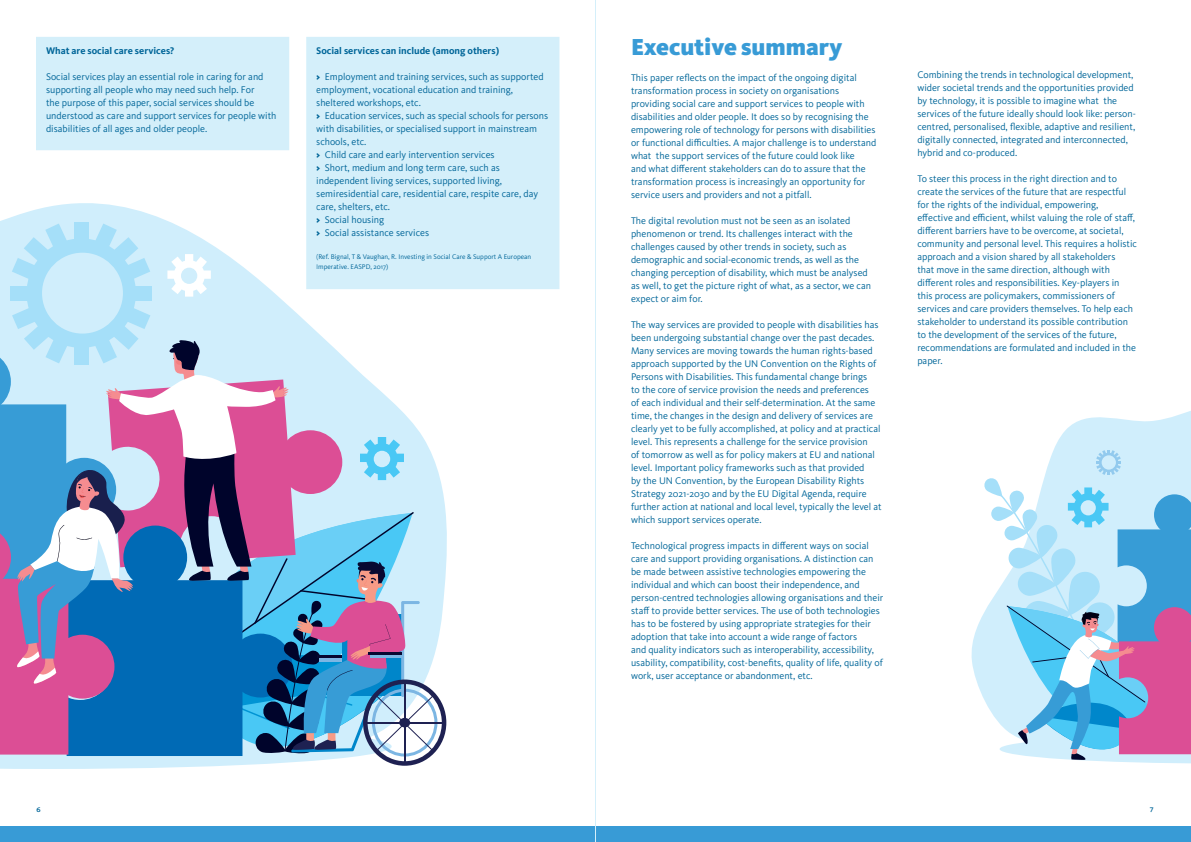
<style>
.page{position:relative;width:1191px;height:842px;background:#fff}
.page>*{position:absolute;margin:0;border:0;box-sizing:border-box;transform-origin:0 0}
.t1{font:900 24px "Kievit Pro";color:#389bd6}
.t2{font:14px "Kievit Pro";color:#016699}
.t3{font:10px/13px "Kievit Pro";color:#016699}
.t4{font:700 10px "Kievit Pro";color:#016699}
.t5{font:7px/10px "Kievit Pro";color:#016699}
.s1{font-weight:900}
</style>
<div class="page">
<div style="left:0;top:827px;width:595px;height:15px;background:#389bd6"></div>
<div style="left:595px;top:827px;width:596px;height:15px;background:#389bd6"></div>
<hr style="left:595px;top:0;width:1px;height:842px;background:#d4effa">
<div style="left:311px;top:42px;width:243px;height:242px;background:#d4effa"></div>
<div style="left:306px;top:37px;width:253px;height:252px;border:10px solid #d4effa"></div>
<svg style="left:0;top:183px;width:454px;height:545px"></svg>
<div style="left:74px;top:222px;width:15px;height:21px;background:#a5dff9"></div>
<svg style="left:0;top:224px;width:446px;height:545px"></svg>
<svg style="left:971px;top:411px;width:220px;height:286px"></svg>
<svg style="left:983px;top:450px;width:208px;height:314px"></svg>
<div style="left:41px;top:42px;width:243px;height:103px;background:#d4effa"></div>
<div style="left:36px;top:37px;width:253px;height:113px;border:10px solid #d4effa"></div>
<p class="t4" style="left:46px;top:45px;width:130px">What are social care services?</p>
<p class="t3" style="left:46px;top:71px;width:232px">Social services play an essential role in caring for and supporting all people who may need such help. For<br>the purpose of this paper, social services should be understood as care and support services for people with disabilities of all ages and older people.</p>
<p class="t4" style="left:316px;top:45px;width:184px">Social services can include (among others)</p>
<p class="t3" style="left:316px;top:71px;width:233px"><span class="s1">&gt;</span> Employment and training services, such as supported employment, vocational education and training, sheltered workshops, etc.<br><span class="s1">&gt;</span> Education services, such as special schools for persons with disabilities, or specialised support in mainstream schools, etc.<br><span class="s1">&gt;</span> Child care and early intervention services<br><span class="s1">&gt;</span> Short, medium and long term care, such as independent living services, supported living, semiresidential care, residential care, respite care, day care, shelters, etc.<br><span class="s1">&gt;</span> Social housing<br><span class="s1">&gt;</span> Social assistance services</p>
<p class="t5" style="left:316px;top:252px;width:216px">(Ref. Bignal, T &amp; Vaughan, R. Investing in Social Care &amp; Support A European<br>Imperative. EASPD, 2017)</p>
<h1 class="t1" style="left:631px;top:33px;width:213px">Executive summary</h1>
<p class="t3" style="left:631px;top:71px;width:247px">This paper reflects on the impact of the ongoing digital transformation process in society on organisations providing social care and support services to people with disabilities and older people. It does so by recognising the empowering role of technology for persons with disabilities or functional difficulties. A major challenge is to understand what the support services of the future could look like<br>and what different stakeholders can do to assure that the transformation process is increasingly an opportunity for service users and providers and not a pitfall.</p>
<p class="t3" style="left:631px;top:214px;width:241px">The digital revolution must not be seen as an isolated phenomenon or trend. Its challenges interact with the challenges caused by other trends in society, such as demographic and social-economic trends, as well as the changing perception of disability, which must be analysed as well, to get the picture right of what, as a sector, we can expect or aim for.</p>
<p class="t3" style="left:631px;top:318px;width:252px">The way services are provided to people with disabilities has been undergoing substantial change over the past decades.<br>Many services are moving towards the human rights-based approach supported by the UN Convention on the Rights of Persons with Disabilities. This fundamental change brings<br>to the core of service provision the needs and preferences<br>of each individual and their self-determination. At the same time, the changes in the design and delivery of services are clearly yet to be fully accomplished, at policy and at practical level. This represents a challenge for the service provision<br>of tomorrow as well as for policy makers at EU and national level. Important policy frameworks such as that provided<br>by the UN Convention, by the European Disability Rights Strategy 2021-2030 and by the EU Digital Agenda, require further action at national and local level, typically the level at which support services operate.</p>
<p class="t3" style="left:631px;top:539px;width:254px">Technological progress impacts in different ways on social care and support providing organisations. A distinction can be made between assistive technologies empowering the individual and which can boost their independence, and person-centred technologies allowing organisations and their staff to provide better services. The use of both technologies has to be fostered by using appropriate strategies for their adoption that take into account a wide range of factors<br>and quality indicators such as interoperability, accessibility, usability, compatibility, cost-benefits, quality of life, quality of work, user acceptance or abandonment, etc.</p>
<p class="t3" style="left:917px;top:68px;width:220px">Combining the trends in technological development, wider societal trends and the opportunities provided by technology, it is possible to imagine what the services of the future ideally should look like: person&shy;centred, personalised, flexible, adaptive and resilient, digitally connected, integrated and interconnected, hybrid and co-produced.</p>
<p class="t3" style="left:917px;top:172px;width:221px">To steer this process in the right direction and to create the services of the future that are respectful for the rights of the individual, empowering,<br>effective and efficient, whilst valuing the role of staff, different barriers have to be overcome, at societal, community and personal level. This requires a holistic approach and a vision shared by all stakeholders<br>that move in the same direction, although with different roles and responsibilities. Key-players in this process are policymakers, commissioners of services and care providers themselves. To help each stakeholder to understand its possible contribution to the development of the services of the future, recommendations are formulated and included in the paper.</p>
<h2 class="t2" style="left:36px;top:799px;width:6px">6</h2>
<h2 class="t2" style="left:1149px;top:799px;width:6px">7</h2>
</div>
